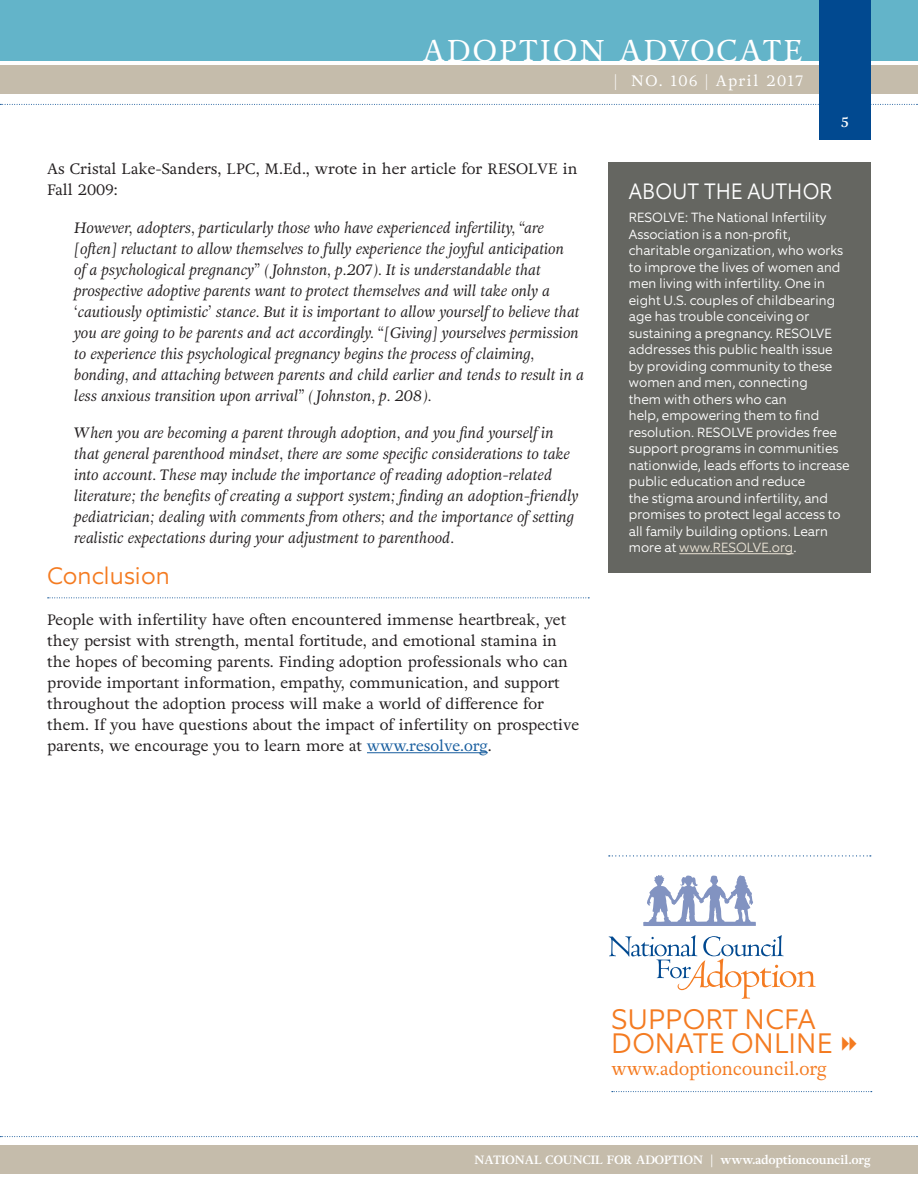
<style>
.page{position:relative;width:918px;height:1188px;background:#fff}
.page>*{position:absolute;margin:0;border:0;box-sizing:border-box;transform-origin:0 0}
.t1{font:30px "Adriane Text";letter-spacing:.07em;color:#fff}
.Subhead_-_ORANGE_wit{font:300 28.5px/24px "Equip";letter-spacing:.01em;color:#f47b21}
.Subhead_-_ORANGE_wit-2{font:300 24px "Equip";color:#f47b21}
.About_the_Author_Hea{font:300 22.5px "Equip";letter-spacing:.01em;color:#fff;scale:.92 1}
.Subhead_-_ORANGE_wit-3{font:18px "Adriane Text";color:#f47b21;scale:.96 1}
.Body_Text{font:italic 15px/21px "Adriane Text";color:#231f20}
.Body_Text-2{font:15px/21px "Adriane Text";color:#231f20}
.t2{font:15px "Adriane Text";letter-spacing:.1em;color:#fff}
.About_the_Author_Tex{font:300 13.5px/16.5px "Equip";color:#fff}
.t3{font:700 13.5px "Adriane Text";color:#fff}
.t4{font:700 12px "Adriane Text";color:#fff}
.s1{color:#175d9e}
.s2{color:#e9e2d4}
</style>
<div class="page">
<div style="left:0;top:0;width:918px;height:61px;background:#63b4c9"></div>
<div style="left:0;top:66px;width:918px;height:28px;background:#c5bcab"></div>
<div style="left:0;top:1145px;width:918px;height:29px;background:#c5bcab"></div>
<svg style="left:0;top:104px;width:918px;height:1px"></svg>
<svg style="left:0;top:1136px;width:918px;height:1px"></svg>
<div style="left:819px;top:0;width:52px;height:140px;background:#014990"></div>
<svg style="left:48px;top:597px;width:541px;height:1px"></svg>
<hr style="left:367px;top:752px;width:121px;height:1px;background:#175d9e">
<div style="left:609px;top:162px;width:262px;height:411px;background:#656661"></div>
<hr style="left:679px;top:553px;width:115px;height:1px;background:#e9e2d4">
<svg style="left:609px;top:935px;width:207px;height:64px"></svg>
<svg style="left:643px;top:875px;width:113px;height:51px"></svg>
<svg style="left:609px;top:855px;width:262px;height:1px"></svg>
<svg style="left:612px;top:1091px;width:260px;height:1px"></svg>
<h1 class="t1" style="left:423px;top:32px;width:382px">ADOPTION ADVOCATE</h1>
<p class="t2" style="left:614px;top:71px;width:190px">| NO. 106 | April 2017</p>
<p class="t3" style="left:841px;top:114px;width:9px">5</p>
<p class="Body_Text-2" style="left:47px;top:158px;width:532px">As Cristal Lake-Sanders, LPC, M.Ed., wrote in her article for RESOLVE in<br>Fall 2009:</p>
<p class="Body_Text" style="left:74px;top:218px;width:511px">However, adopters, particularly those who have experienced infertility, “are [often] reluctant to allow themselves to fully experience the joyful anticipation<br>of a psychological pregnancy” ( Johnston, p.207). It is understandable that prospective adoptive parents want to protect themselves and will take only a ‘cautiously optimistic’ stance. But it is important to allow yourself to believe that you are going to be parents and act accordingly. “[Giving] yourselves permission to experience this psychological pregnancy begins the process of claiming, bonding, and attaching between parents and child earlier and tends to result in a less anxious transition upon arrival” ( Johnston, p. 208).</p>
<p class="Body_Text" style="left:74px;top:423px;width:506px">When you are becoming a parent through adoption, and you find yourself in that general parenthood mindset, there are some specific considerations to take into account. These may include the importance of reading adoption-related literature; the benefits of creating a support system; finding an adoption-friendly pediatrician; dealing with comments from others; and the importance of setting realistic expectations during your adjustment to parenthood.</p>
<p class="Subhead_-_ORANGE_wit-2" style="left:47px;top:560px;width:124px">Conclusion</p>
<p class="Body_Text-2" style="left:47px;top:610px;width:533px">People with infertility have often encountered immense heartbreak, yet they persist with strength, mental fortitude, and emotional stamina in the hopes of becoming parents. Finding adoption professionals who can provide important information, empathy, communication, and support throughout the adoption process will make a world of difference for them. If you have questions about the impact of infertility on prospective parents, we encourage you to learn more at <span class="s1">www.resolve.org</span>.</p>
<p class="About_the_Author_Hea" style="left:629px;top:177px;width:223px">ABOUT THE AUTHOR</p>
<p class="About_the_Author_Tex" style="left:629px;top:209px;width:222px">RESOLVE: The National Infertility<br>Association is a non-profit, charitable organization, who works to improve the lives of women and men living with infertility. One in eight U.S. couples of childbearing age has trouble conceiving or sustaining a pregnancy. RESOLVE addresses this public health issue by providing community to these women and men, connecting<br>them with others who can<br>help, empowering them to find resolution. RESOLVE provides free support programs in communities nationwide, leads efforts to increase public education and reduce<br>the stigma around infertility, and promises to protect legal access to all family building options. Learn more at <span class="s2">www.RESOLVE.org</span>.</p>
<p class="Subhead_-_ORANGE_wit" style="left:612px;top:1007px;width:223px">SUPPORT NCFA<br>DONATE ONLINE</p>
<p class="Subhead_-_ORANGE_wit-3" style="left:611px;top:1057px;width:226px">www.adoptioncouncil.org</p>
<p class="t4" style="left:474px;top:1153px;width:398px">NATIONAL COUNCIL FOR ADOPTION | www.adoptioncouncil.org</p>
</div>
